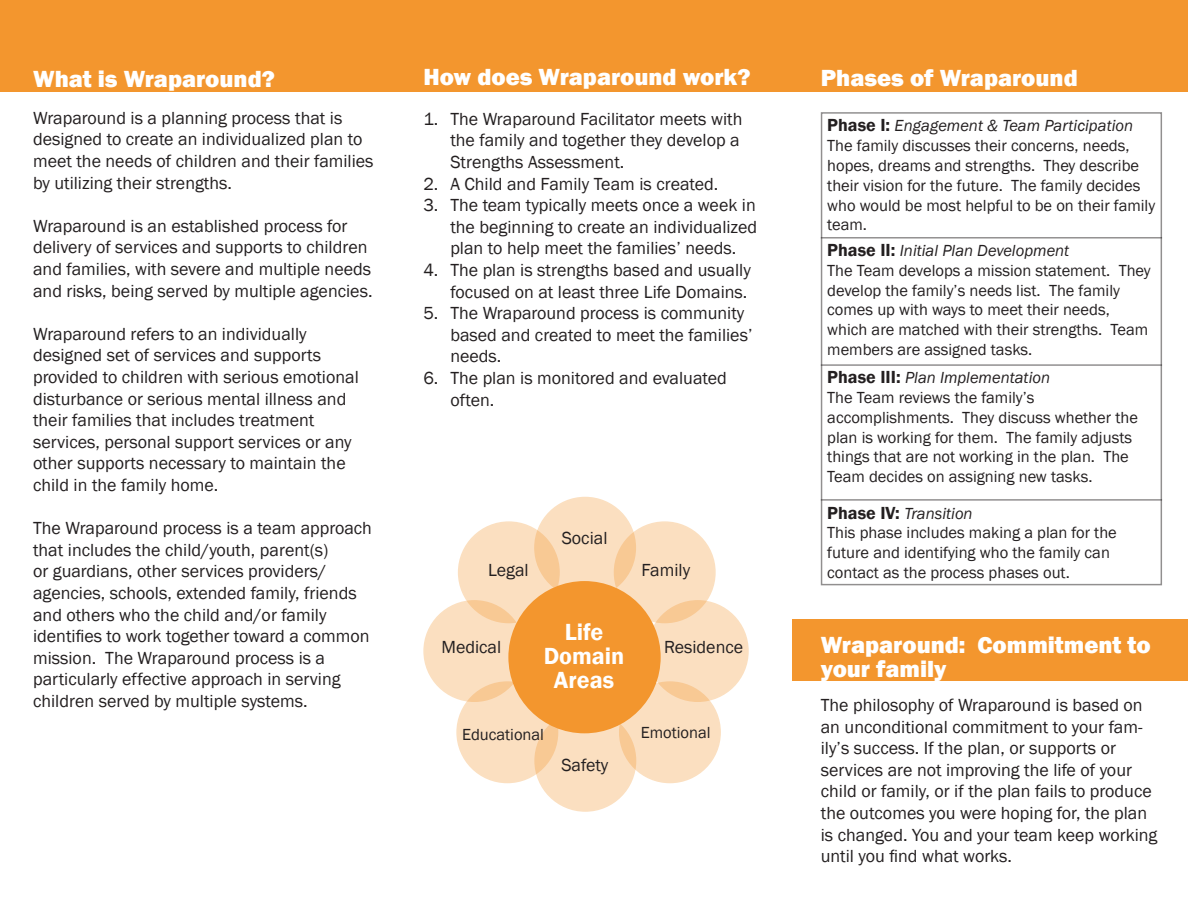
<style>
.page{position:relative;width:1188px;height:918px;background:#fff}
.page>*{position:absolute;margin:0;border:0;box-sizing:border-box;transform-origin:0 0}
.t1{font:800 24px/24px "Franklin Gothic";color:#fff}
.t2{font:600 24px/24px "Franklin Gothic";color:#fff;text-align:center}
.t3{font:18px/21.6px "Franklin Gothic";color:#231f20}
.t4{font:16.5px/19.8px "Franklin Gothic";color:#231f20}
.s1{font-weight:600;font-size:18px}
.s2{font-style:italic}
</style>
<div class="page">
<div style="left:0;top:0;width:1188px;height:92px;background:#f3962e"></div>
<div style="left:793px;top:620px;width:395px;height:61px;background:#f3962e"></div>
<div style="left:508px;top:581px;width:153px;height:152px;background:#f3962e;border-radius:50%"></div>
<svg style="left:535px;top:497px;width:100px;height:101px;background:#fad6af"></svg>
<svg style="left:615px;top:522px;width:100px;height:101px;background:#fad9b5"></svg>
<div style="left:614px;top:521px;width:102px;height:102px;border:2px solid #f3962e;border-radius:50%"></div>
<svg style="left:648px;top:601px;width:100px;height:100px;background:#fad9b4"></svg>
<div style="left:647px;top:600px;width:102px;height:102px;border:2px solid #f3962e;border-radius:50%"></div>
<svg style="left:620px;top:682px;width:100px;height:101px;background:#fad9b4"></svg>
<div style="left:619px;top:681px;width:102px;height:102px;border:2px solid #f3962e;border-radius:50%"></div>
<svg style="left:535px;top:711px;width:101px;height:100px;background:#f9d3a9"></svg>
<div style="left:534px;top:710px;width:102px;height:102px;border:2px solid #f3962e;border-radius:50%"></div>
<svg style="left:459px;top:522px;width:100px;height:101px;background:#fad7b1"></svg>
<div style="left:458px;top:521px;width:102px;height:102px;border:2px solid #f3962e;border-radius:50%"></div>
<svg style="left:424px;top:601px;width:101px;height:100px;background:#fad7b0"></svg>
<div style="left:423px;top:600px;width:102px;height:102px;border:2px solid #f3962e;border-radius:50%"></div>
<svg style="left:457px;top:682px;width:101px;height:101px;background:#f9d4aa"></svg>
<div style="left:456px;top:681px;width:102px;height:102px;border:2px solid #f3962e;border-radius:50%"></div>
<hr style="left:821px;top:364px;width:341px;height:2px;background:#231f20">
<hr style="left:821px;top:499px;width:341px;height:2px;background:#231f20">
<hr style="left:821px;top:237px;width:341px;height:2px;background:#231f20">
<h1 class="t1" style="left:33px;top:67px;width:243px">What is Wraparound?</h1>
<h1 class="t1" style="left:423px;top:65px;width:329px">How does Wraparound work?</h1>
<h1 class="t1" style="left:821px;top:66px;width:258px">Phases of Wraparound</h1>
<p class="t3" style="left:33px;top:107px;width:342px">Wraparound is a planning process that is designed to create an individualized plan to meet the needs of children and their families by utilizing their strengths.</p>
<p class="t3" style="left:33px;top:215px;width:341px">Wraparound is an established process for delivery of services and supports to children and families, with severe and multiple needs and risks, being served by multiple agencies.</p>
<p class="t3" style="left:33px;top:323px;width:327px">Wraparound refers to an individually designed set of services and supports provided to children with serious emotional disturbance or serious mental illness and their families that includes treatment services, personal support services or any other supports necessary to maintain the child in the family home.</p>
<p class="t3" style="left:33px;top:518px;width:340px">The Wraparound process is a team approach that includes the child/youth, parent(s)<br>or guardians, other services providers/ agencies, schools, extended family, friends and others who the child and/or family identifies to work together toward a common mission. The Wraparound process is a particularly effective approach in serving children served by multiple systems.</p>
<p class="t3" style="left:450px;top:108px;width:294px;text-indent:-27px">1. The Wraparound Facilitator meets with the family and together they develop a<br>Strengths Assessment.</p>
<p class="t3" style="left:423px;top:173px;width:297px">2. A Child and Family Team is created.</p>
<p class="t3" style="left:450px;top:195px;width:308px;text-align:justify;text-indent:-27px">3. The team typically meets once a week in the beginning to create an individualized plan to help meet the families’ needs.</p>
<p class="t3" style="left:423px;top:260px;width:329px;text-align:right">4. The plan is strengths based and usually focused on at least three Life Domains.</p>
<p class="t3" style="left:450px;top:303px;width:304px;text-indent:-27px">5. The Wraparound process is community based and created to meet the families’ needs.</p>
<p class="t3" style="left:450px;top:368px;width:278px;text-indent:-27px">6. The plan is monitored and evaluated often.</p>
<p class="t3" style="left:488px;top:560px;width:42px">Legal</p>
<p class="t3" style="left:562px;top:527px;width:47px">Social</p>
<p class="t3" style="left:641px;top:560px;width:50px">Family</p>
<h1 class="t2" style="left:544px;top:620px;width:82px">Life<br>Domain<br>Areas</h1>
<p class="t3" style="left:441px;top:636px;width:61px">Medical</p>
<p class="t3" style="left:664px;top:636px;width:81px">Residence</p>
<p class="t4" style="left:462px;top:725px;width:83px">Educational</p>
<p class="t3" style="left:561px;top:755px;width:49px">Safety</p>
<p class="t4" style="left:641px;top:723px;width:71px">Emotional</p>
<p class="t4" style="left:827px;top:116px;width:330px"><span class="s1">Phase I:</span> <span class="s2">Engagement &amp; Team Participation </span>The family discusses their concerns, needs, hopes, dreams and strengths. They describe their vision for the future. The family decides who would be most helpful to be on their family team.</p>
<p class="t4" style="left:827px;top:241px;width:325px"><span class="s1">Phase II:</span> <span class="s2">Initial Plan Development<br></span>The Team develops a mission statement. They develop the family’s needs list. The family comes up with ways to meet their needs, which are matched with their strengths. Team members are assigned tasks.</p>
<p class="t4" style="left:827px;top:368px;width:312px"><span class="s1">Phase III:</span> <span class="s2">Plan Implementation<br></span>The Team reviews the family’s accomplishments. They discuss whether the plan is working for them. The family adjusts things that are not working in the plan. The Team decides on assigning new tasks.</p>
<p class="t4" style="left:827px;top:504px;width:291px"><span class="s1">Phase IV:</span> <span class="s2">Transition<br></span>This phase includes making a plan for the future and identifying who the family can contact as the process phases out.</p>
<h1 class="t1" style="left:821px;top:633px;width:331px">Wraparound: Commitment to your family</h1>
<p class="t3" style="left:821px;top:695px;width:338px">The philosophy of Wraparound is based on an unconditional commitment to your fam&shy;ily’s success. If the plan, or supports or services are not improving the life of your child or family, or if the plan fails to produce the outcomes you were hoping for, the plan is changed. You and your team keep working until you find what works.</p>
</div>
